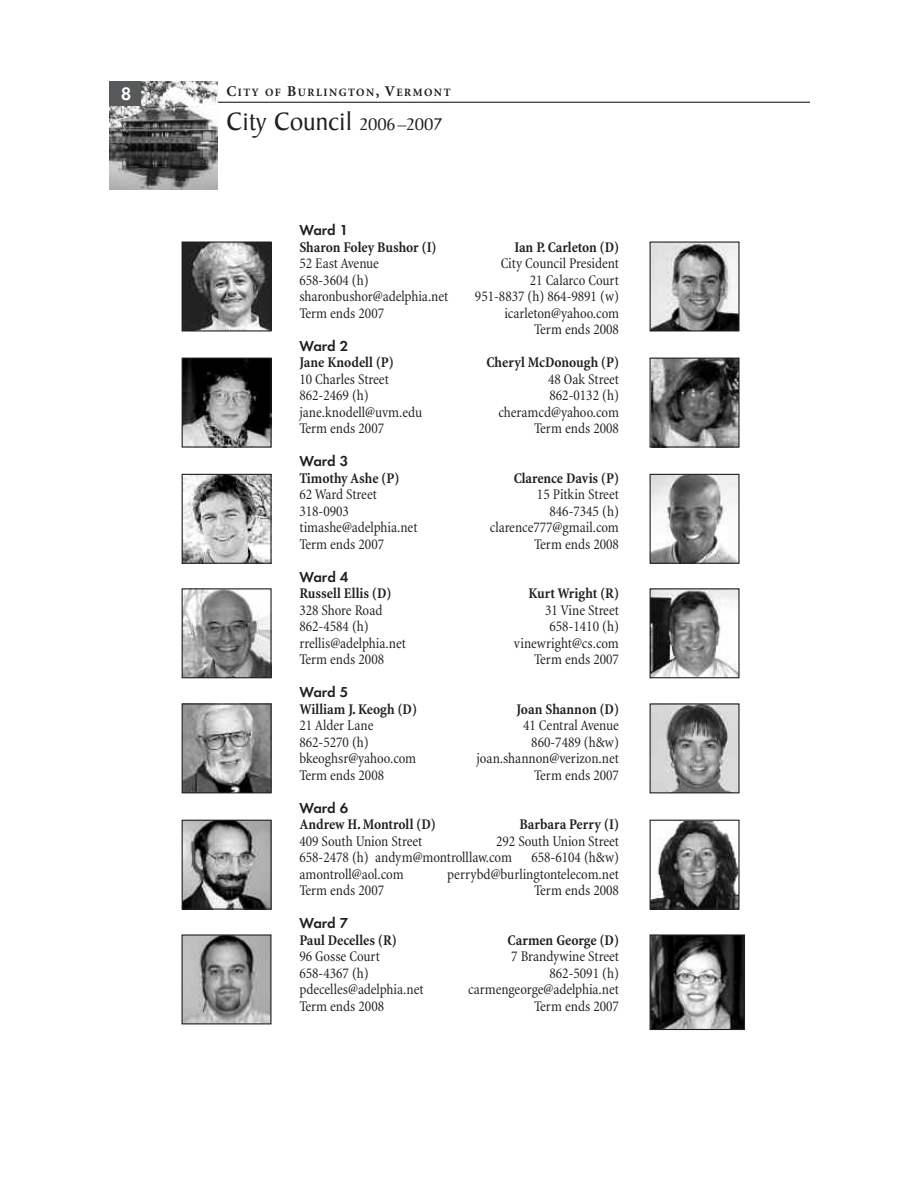
<style>
.page{position:relative;width:918px;height:1188px;background:#fff}
.page>*{position:absolute;margin:0;border:0;box-sizing:border-box;transform-origin:0 0}
.t1{font:27px "Baker Signet";color:#231f20}
.t2{font:600 18.75px "Futura T";color:#fff}
.t3{font:condensed 15px/16.5px "Minion";color:#231f20;text-align:right}
.t4{font:700 condensed 15px "Minion";color:#231f20}
.t5{font:600 15px "Futura T";color:#231f20}
.t6{font:700 11.25px "Minion";letter-spacing:.13em;color:#231f20}
.s1{font-size:15px}
.s2{font-size:18px}
</style>
<div class="page">
<hr style="left:216px;top:102px;width:594px;height:1px;background:#231f20">
<img style="left:110px;top:81px;width:108px;height:108px">
<div style="left:110px;top:81px;width:31px;height:24px;background:#58595b"></div>
<img style="left:184px;top:476px;width:86px;height:86px">
<div style="left:182px;top:474px;width:90px;height:90px;border:1px solid #231f20"></div>
<img style="left:184px;top:360px;width:86px;height:86px">
<div style="left:182px;top:358px;width:90px;height:90px;border:1px solid #231f20"></div>
<img style="left:184px;top:244px;width:86px;height:86px">
<div style="left:182px;top:242px;width:90px;height:90px;border:1px solid #231f20"></div>
<img style="left:184px;top:822px;width:86px;height:86px">
<div style="left:182px;top:820px;width:90px;height:90px;border:1px solid #231f20"></div>
<img style="left:184px;top:936px;width:86px;height:86px">
<div style="left:182px;top:934px;width:90px;height:90px;border:1px solid #231f20"></div>
<img style="left:184px;top:705px;width:86px;height:86px">
<div style="left:182px;top:703px;width:90px;height:90px;border:1px solid #231f20"></div>
<img style="left:184px;top:590px;width:86px;height:86px">
<div style="left:182px;top:588px;width:90px;height:90px;border:1px solid #231f20"></div>
<img style="left:652px;top:476px;width:86px;height:86px">
<div style="left:650px;top:474px;width:90px;height:90px;border:1px solid #231f20"></div>
<img style="left:652px;top:360px;width:86px;height:86px">
<div style="left:650px;top:358px;width:90px;height:90px;border:1px solid #231f20"></div>
<img style="left:652px;top:244px;width:86px;height:86px">
<div style="left:650px;top:242px;width:90px;height:90px;border:1px solid #231f20"></div>
<img style="left:652px;top:822px;width:86px;height:86px">
<div style="left:650px;top:820px;width:90px;height:90px;border:1px solid #231f20"></div>
<img style="left:652px;top:936px;width:91px;height:92px">
<div style="left:650px;top:934px;width:95px;height:96px;border:1px solid #231f20"></div>
<img style="left:652px;top:705px;width:86px;height:86px">
<img style="left:652px;top:590px;width:86px;height:86px">
<div style="left:650px;top:588px;width:90px;height:90px;border:1px solid #231f20"></div>
<p class="t2" style="left:121px;top:86px;width:12px">8</p>
<p class="t6" style="left:227px;top:88px;width:226px"><span class="s1">C</span>ITY OF <span class="s1">B</span>URLINGTON<span class="s1">, V</span>ERMONT</p>
<h1 class="t1" style="left:227px;top:111px;width:217px">City Council <span class="s2">2006–2007</span></h1>
<p class="t5" style="left:299px;top:223px;width:51px">Ward 1</p>
<p class="t4" style="left:299px;top:241px;width:139px">Sharon Foley Bushor (I)</p>
<p class="t4" style="left:514px;top:241px;width:106px">Ian P. Carleton (D)</p>
<p class="t3" style="left:299px;top:256px;width:81px">52 East Avenue</p>
<p class="t3" style="left:501px;top:256px;width:120px">City Council President</p>
<p class="t3" style="left:299px;top:273px;width:71px">658-3604 (h)</p>
<p class="t3" style="left:530px;top:273px;width:91px">21 Calarco Court</p>
<p class="t3" style="left:299px;top:289px;width:150px">sharonbushor@adelphia.net</p>
<p class="t3" style="left:475px;top:289px;width:145px">951-8837 (h) 864-9891 (w)</p>
<p class="t3" style="left:299px;top:306px;width:86px">Term ends 2007</p>
<p class="t3" style="left:504px;top:306px;width:116px">icarleton@yahoo.com<br>Term ends 2008</p>
<p class="t5" style="left:299px;top:339px;width:51px">Ward 2</p>
<p class="t4" style="left:299px;top:356px;width:96px">Jane Knodell (P)</p>
<p class="t4" style="left:487px;top:356px;width:134px">Cheryl McDonough (P)</p>
<p class="t3" style="left:299px;top:372px;width:91px">10 Charles Street</p>
<p class="t3" style="left:548px;top:372px;width:72px">48 Oak Street</p>
<p class="t3" style="left:299px;top:388px;width:71px">862-2469 (h)</p>
<p class="t3" style="left:549px;top:388px;width:71px">862-0132 (h)</p>
<p class="t3" style="left:299px;top:405px;width:124px">jane.knodell@uvm.edu</p>
<p class="t3" style="left:499px;top:405px;width:122px">cheramcd@yahoo.com</p>
<p class="t3" style="left:299px;top:421px;width:86px">Term ends 2007</p>
<p class="t3" style="left:534px;top:421px;width:86px">Term ends 2008</p>
<p class="t5" style="left:299px;top:454px;width:51px">Ward 3</p>
<p class="t4" style="left:299px;top:472px;width:101px">Timothy Ashe (P)</p>
<p class="t4" style="left:514px;top:472px;width:107px">Clarence Davis (P)</p>
<p class="t3" style="left:299px;top:487px;width:79px">62 Ward Street</p>
<p class="t3" style="left:537px;top:487px;width:84px">15 Pitkin Street</p>
<p class="t3" style="left:299px;top:504px;width:51px">318-0903</p>
<p class="t3" style="left:549px;top:504px;width:71px">846-7345 (h)</p>
<p class="t3" style="left:299px;top:520px;width:120px">timashe@adelphia.net</p>
<p class="t3" style="left:490px;top:520px;width:130px">clarence777@gmail.com</p>
<p class="t3" style="left:299px;top:537px;width:86px">Term ends 2007</p>
<p class="t3" style="left:534px;top:537px;width:86px">Term ends 2008</p>
<p class="t5" style="left:299px;top:570px;width:51px">Ward 4</p>
<p class="t4" style="left:299px;top:587px;width:93px">Russell Ellis (D)</p>
<p class="t4" style="left:529px;top:587px;width:92px">Kurt Wright (R)</p>
<p class="t3" style="left:299px;top:603px;width:85px">328 Shore Road</p>
<p class="t3" style="left:545px;top:603px;width:75px">31 Vine Street</p>
<p class="t3" style="left:299px;top:619px;width:71px">862-4584 (h)</p>
<p class="t3" style="left:550px;top:619px;width:71px">658-1410 (h)</p>
<p class="t3" style="left:299px;top:636px;width:108px">rrellis@adelphia.net</p>
<p class="t3" style="left:514px;top:636px;width:106px">vinewright@cs.com</p>
<p class="t3" style="left:299px;top:652px;width:86px">Term ends 2008</p>
<p class="t3" style="left:534px;top:652px;width:86px">Term ends 2007</p>
<p class="t5" style="left:299px;top:685px;width:51px">Ward 5</p>
<p class="t4" style="left:299px;top:703px;width:119px">William J. Keogh (D)</p>
<p class="t4" style="left:516px;top:703px;width:104px">Joan Shannon (D)</p>
<p class="t3" style="left:299px;top:718px;width:76px">21 Alder Lane</p>
<p class="t3" style="left:523px;top:718px;width:97px">41 Central Avenue</p>
<p class="t3" style="left:299px;top:735px;width:71px">862-5270 (h)</p>
<p class="t3" style="left:531px;top:735px;width:89px">860-7489 (h&amp;w)</p>
<p class="t3" style="left:299px;top:751px;width:118px">bkeoghsr@yahoo.com</p>
<p class="t3" style="left:476px;top:751px;width:144px">joan.shannon@verizon.net</p>
<p class="t3" style="left:299px;top:768px;width:86px">Term ends 2008</p>
<p class="t3" style="left:534px;top:768px;width:86px">Term ends 2007</p>
<p class="t5" style="left:299px;top:801px;width:51px">Ward 6</p>
<p class="t4" style="left:299px;top:818px;width:138px">Andrew H. Montroll (D)</p>
<p class="t4" style="left:519px;top:818px;width:101px">Barbara Perry (I)</p>
<p class="t3" style="left:299px;top:834px;width:124px">409 South Union Street</p>
<p class="t3" style="left:299px;top:834px;width:321px;text-align:left;text-indent:197px">292 South Union Street<br>658-2478 (h) andym@montrolllaw.com</p>
<p class="t3" style="left:531px;top:850px;width:89px">658-6104 (h&amp;w)</p>
<p class="t3" style="left:299px;top:867px;width:106px">amontroll@aol.com</p>
<p class="t3" style="left:447px;top:867px;width:173px">perrybd@burlingtontelecom.net</p>
<p class="t3" style="left:299px;top:883px;width:86px">Term ends 2007</p>
<p class="t3" style="left:534px;top:883px;width:86px">Term ends 2008</p>
<p class="t5" style="left:299px;top:916px;width:51px">Ward 7</p>
<p class="t4" style="left:299px;top:934px;width:99px">Paul Decelles (R)</p>
<p class="t4" style="left:508px;top:934px;width:113px">Carmen George (D)</p>
<p class="t3" style="left:299px;top:949px;width:82px">96 Gosse Court</p>
<p class="t3" style="left:511px;top:949px;width:109px">7 Brandywine Street</p>
<p class="t3" style="left:299px;top:966px;width:71px">658-4367 (h)</p>
<p class="t3" style="left:549px;top:966px;width:71px">862-5091 (h)</p>
<p class="t3" style="left:299px;top:982px;width:126px">pdecelles@adelphia.net</p>
<p class="t3" style="left:468px;top:982px;width:152px">carmengeorge@adelphia.net</p>
<p class="t3" style="left:299px;top:999px;width:86px">Term ends 2008</p>
<p class="t3" style="left:534px;top:999px;width:86px">Term ends 2007</p>
</div>
